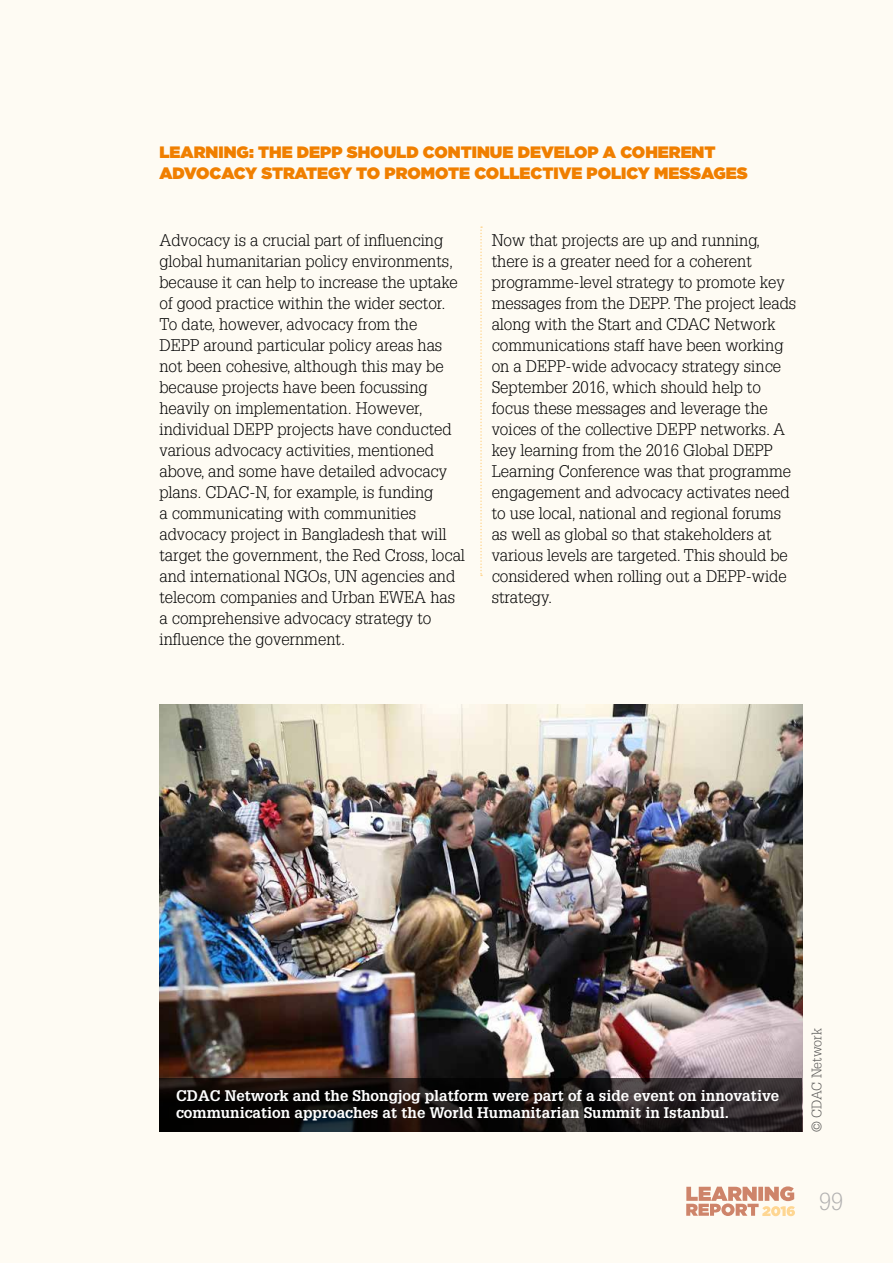
<style>
.page{position:relative;width:893px;height:1263px;background:#fefbf3}
.page>*{position:absolute;margin:0;border:0;box-sizing:border-box;transform-origin:0 0}
.t1{font:300 24px "Glypha LT Std";color:#b2b1b1}
.t2{font:300 16.5px/21px "Glypha LT Std";color:#000}
.t3{font:900 16.5px/21px "Gotham";color:#f07f00}
.t4{font:700 15px/16.5px "Glypha";color:#fff}
.t5{font:300 13.5px "Glypha LT Std";color:#575655}
</style>
<div class="page">
<svg style="left:686px;top:1186px;width:109px;height:30px"></svg>
<img style="left:159px;top:704px;width:643px;height:375px">
<svg style="left:159px;top:1079px;width:643px;height:53px;background:#171313"></svg>
<svg style="left:480px;top:226px;width:2px;height:350px"></svg>
<p class="t3" style="left:159px;top:141px;width:590px">LEARNING: THE DEPP SHOULD CONTINUE DEVELOP A COHERENT<br>ADVOCACY STRATEGY TO PROMOTE COLLECTIVE POLICY MESSAGES</p>
<p class="t2" style="left:159px;top:230px;width:307px">Advocacy is a crucial part of influencing global humanitarian policy environments, because it can help to increase the uptake of good practice within the wider sector.<br>To date, however, advocacy from the<br>DEPP around particular policy areas has not been cohesive, although this may be because projects have been focussing heavily on implementation. However, individual DEPP projects have conducted various advocacy activities, mentioned above, and some have detailed advocacy plans. CDAC-N, for example, is funding<br>a communicating with communities advocacy project in Bangladesh that will target the government, the Red Cross, local and international NGOs, UN agencies and telecom companies and Urban EWEA has a comprehensive advocacy strategy to influence the government.</p>
<p class="t2" style="left:492px;top:230px;width:306px">Now that projects are up and running, there is a greater need for a coherent programme-level strategy to promote key messages from the DEPP. The project leads along with the Start and CDAC Network communications staff have been working on a DEPP-wide advocacy strategy since September 2016, which should help to focus these messages and leverage the voices of the collective DEPP networks. A key learning from the 2016 Global DEPP Learning Conference was that programme engagement and advocacy activates need to use local, national and regional forums as well as global so that stakeholders at various levels are targeted. This should be considered when rolling out a DEPP-wide strategy.</p>
<p class="t4" style="left:176px;top:1087px;width:605px">CDAC Network and the Shongjog platform were part of a side event on innovative communication approaches at the World Humanitarian Summit in Istanbul.</p>
<p class="t5" style="left:809px;top:1132px;width:105px;rotate:-90deg">© CDAC Network</p>
<h1 class="t1" style="left:819px;top:1188px;width:25px">99</h1>
</div>
